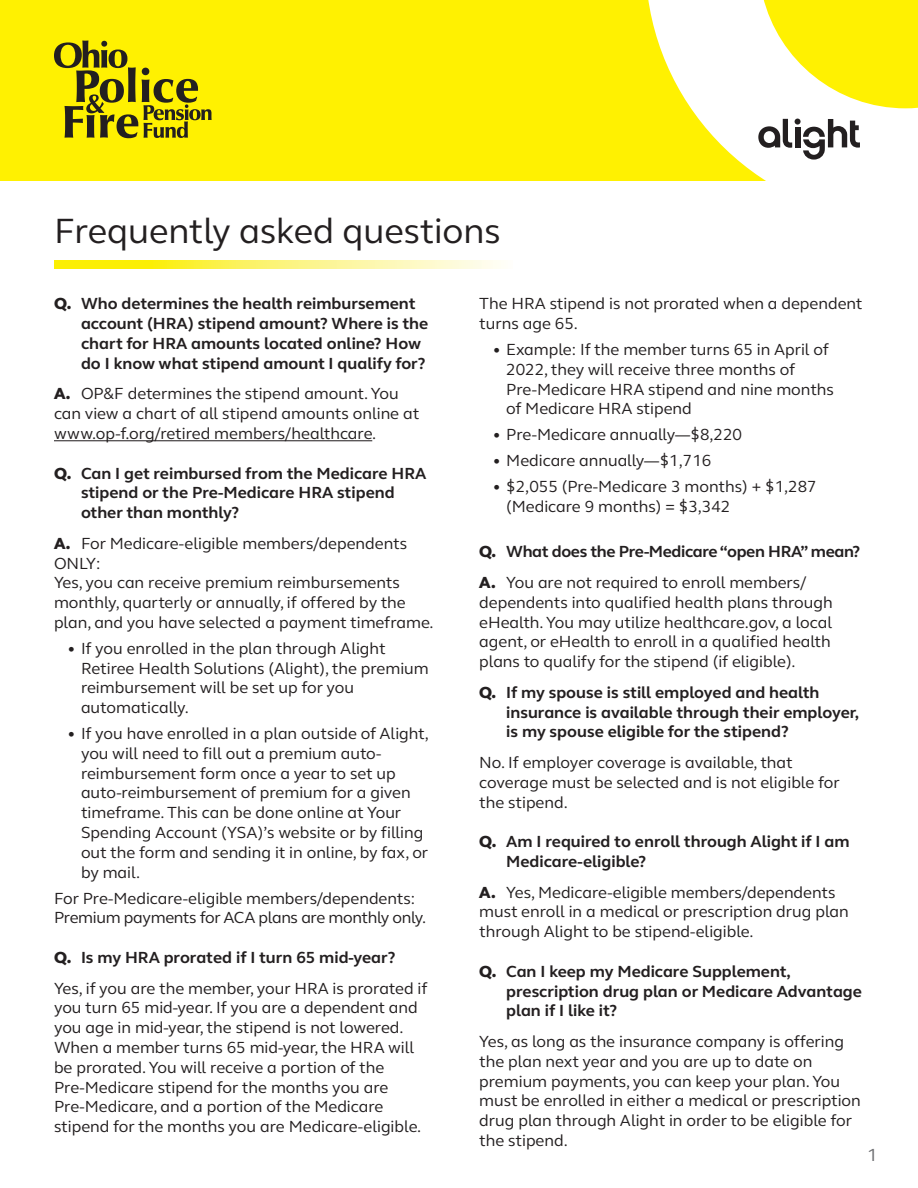
<style>
.page{position:relative;width:918px;height:1188px;background:#fff}
.page>*{position:absolute;margin:0;border:0;box-sizing:border-box;transform-origin:0 0}
.t1{font:36px "FS Thrive Elliot";color:#231f20}
.t2{font:18px "FS Thrive Elliot";color:#6c6d70}
.t3{font:16.5px/19.8px "FS Thrive Elliot";color:#231f20}
.t4{font:700 16.5px/19.8px "FS Thrive Elliot";color:#231f20}
.t5{font:700 16.5px/30.6px "FS Thrive Elliot";letter-spacing:-.02em;color:#231f20}
.s1{font-weight:800}
.s2{font-weight:700}
.s3{font-weight:400}
</style>
<div class="page">
<hr style="left:54px;top:440px;width:318px;height:1px;background:#231f20">
<svg style="left:54px;top:261px;width:447px;height:8px;background:#fcf46f"></svg>
<div style="left:0;top:0;width:918px;height:181px;background:#fff101"></div>
<svg style="left:648px;top:0;width:270px;height:181px;fill:#fff"></svg>
<svg style="left:54px;top:41px;width:158px;height:97px"></svg>
<svg style="left:758px;top:119px;width:102px;height:41px;background:#b1b0b0"></svg>
<h1 class="t1" style="left:54px;top:218px;width:448px">Frequently asked questions</h1>
<p class="t4" style="left:81px;top:295px;width:349px;text-indent:-27px"><span class="s1">Q.</span> Who determines the health reimbursement account (HRA) stipend amount? Where is the chart for HRA amounts located online? How do I know what stipend amount I qualify for?</p>
<p class="t3" style="left:54px;top:385px;width:367px"><span class="s1">A.</span> OP&amp;F determines the stipend amount. You can view a chart of all stipend amounts online at www.op-f.org/retired members/healthcare.</p>
<p class="t4" style="left:81px;top:465px;width:347px;text-indent:-27px"><span class="s1">Q.</span> Can I get reimbursed from the Medicare HRA stipend or the Pre-Medicare HRA stipend other than monthly?</p>
<p class="t3" style="left:54px;top:535px;width:381px"><span class="s1">A.</span> For Medicare-eligible members/dependents ONLY:<br>Yes, you can receive premium reimbursements monthly, quarterly or annually, if offered by the plan, and you have selected a payment timeframe.</p>
<p class="t3" style="left:81px;top:640px;width:349px;text-indent:-14px">• If you enrolled in the plan through Alight Retiree Health Solutions (Alight), the premium reimbursement will be set up for you automatically.</p>
<p class="t3" style="left:81px;top:725px;width:350px;text-indent:-14px">• If you have enrolled in a plan outside of Alight, you will need to fill out a premium auto&shy;reimbursement form once a year to set up auto-reimbursement of premium for a given timeframe. This can be done online at Your Spending Account (YSA)’s website or by filling out the form and sending it in online, by fax, or by mail.</p>
<p class="t3" style="left:54px;top:890px;width:374px">For Pre-Medicare-eligible members/dependents:<br>Premium payments for ACA plans are monthly only.</p>
<p class="t3" style="left:54px;top:944px;width:375px;line-height:30.6px"><span class="s1">Q.</span> <span class="s2">Is my HRA prorated if I turn 65 mid-year?<br></span>Yes, if you are the member, your HRA is prorated if</p>
<p class="t3" style="left:54px;top:999px;width:369px">you turn 65 mid-year. If you are a dependent and you age in mid-year, the stipend is not lowered.<br>When a member turns 65 mid-year, the HRA will be prorated. You will receive a portion of the Pre-Medicare stipend for the months you are Pre-Medicare, and a portion of the Medicare stipend for the months you are Medicare-eligible.</p>
<p class="t3" style="left:479px;top:295px;width:385px">The HRA stipend is not prorated when a dependent turns age 65.</p>
<p class="t3" style="left:506px;top:341px;width:329px;text-indent:-14px">• Example: If the member turns 65 in April of 2022, they will receive three months of Pre-Medicare HRA stipend and nine months of Medicare HRA stipend</p>
<p class="t3" style="left:493px;top:426px;width:251px">• Pre-Medicare annually—$8,220</p>
<p class="t3" style="left:493px;top:452px;width:220px">• Medicare annually—$1,716</p>
<p class="t3" style="left:506px;top:478px;width:312px;text-indent:-14px">• $2,055 (Pre-Medicare 3 months) + $1,287 (Medicare 9 months) = $3,342</p>
<p class="t5" style="left:479px;top:538px;width:383px"><span class="s1">Q.</span> What does the Pre-Medicare “open HRA” mean?<br><span class="s1">A.</span> <span class="s3">You are not required to enroll members/</span></p>
<p class="t3" style="left:479px;top:594px;width:355px;text-align:justify">dependents into qualified health plans through eHealth. You may utilize healthcare.gov, a local agent, or eHealth to enroll in a qualified health plans to qualify for the stipend (if eligible).</p>
<p class="t4" style="left:506px;top:684px;width:355px;text-indent:-27px"><span class="s1">Q.</span> If my spouse is still employed and health insurance is available through their employer, is my spouse eligible for the stipend?</p>
<p class="t3" style="left:479px;top:754px;width:362px">No. If employer coverage is available, that coverage must be selected and is not eligible for the stipend.</p>
<p class="t4" style="left:506px;top:833px;width:345px;text-indent:-27px"><span class="s1">Q.</span> Am I required to enroll through Alight if I am<br>Medicare-eligible?</p>
<p class="t3" style="left:479px;top:884px;width:371px"><span class="s1">A.</span> Yes, Medicare-eligible members/dependents must enroll in a medical or prescription drug plan through Alight to be stipend-eligible.</p>
<p class="t4" style="left:506px;top:963px;width:357px;text-indent:-27px"><span class="s1">Q.</span> Can I keep my Medicare Supplement, prescription drug plan or Medicare Advantage plan if I like it?</p>
<p class="t3" style="left:479px;top:1033px;width:383px">Yes, as long as the insurance company is offering the plan next year and you are up to date on premium payments, you can keep your plan. You must be enrolled in either a medical or prescription drug plan through Alight in order to be eligible for the stipend.</p>
<p class="t2" style="left:867px;top:1148px;width:12px">1</p>
</div>
